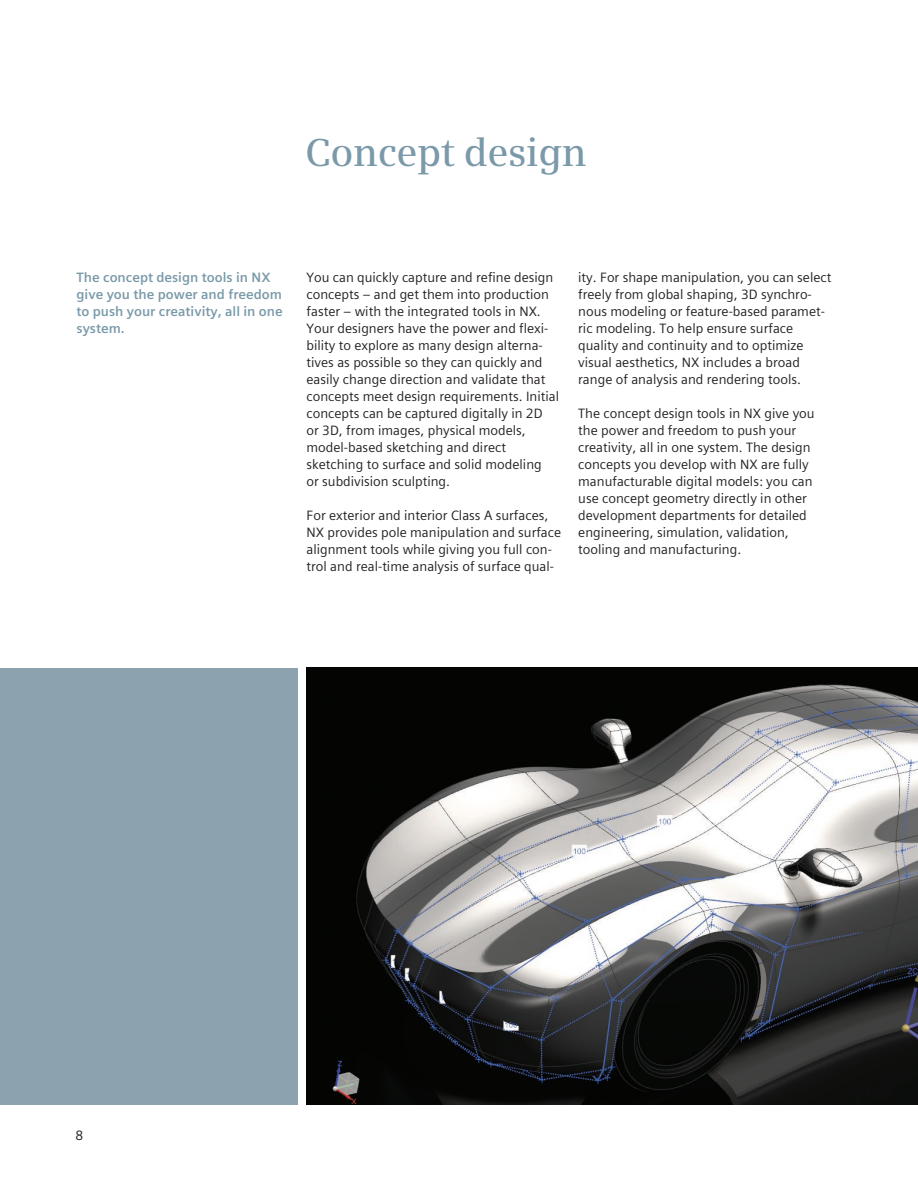
<style>
.page{position:relative;width:918px;height:1188px;background:#fff}
.page>*{position:absolute;margin:0;border:0;box-sizing:border-box;transform-origin:0 0}
.Headline__26_pt{font:600 39px "Siemens Serif";letter-spacing:-.01em;color:#7b99a9}
.Copy___9pt{font:13.5px/17px "Siemens Sans Global";color:#231f20}
.t1{font:700 13.5px/17px "Siemens Sans Global";color:#7a9aa9}
</style>
<div class="page">
<img style="left:307px;top:668px;width:611px;height:437px">
<div style="left:0;top:668px;width:298px;height:437px;background:#8ca3af"></div>
<p class="Headline__26_pt" style="left:305px;top:130px;width:284px">Concept design</p>
<p class="t1" style="left:77px;top:269px;width:208px">The concept design tools in NX give you the power and freedom to push your creativity, all in one system.</p>
<p class="Copy___9pt" style="left:307px;top:269px;width:254px">You can quickly capture and refine design concepts – and get them into production faster – with the integrated tools in NX.<br>Your designers have the power and flexi&shy;bility to explore as many design alterna&shy;tives as possible so they can quickly and easily change direction and validate that concepts meet design requirements. Initial concepts can be captured digitally in 2D<br>or 3D, from images, physical models, model-based sketching and direct sketching to surface and solid modeling<br>or subdivision sculpting.</p>
<p class="Copy___9pt" style="left:307px;top:507px;width:256px">For exterior and interior Class A surfaces, NX provides pole manipulation and surface alignment tools while giving you full con&shy;trol and real-time analysis of surface qual-</p>
<p class="Copy___9pt" style="left:578px;top:269px;width:255px">ity. For shape manipulation, you can select freely from global shaping, 3D synchro&shy;nous modeling or feature-based paramet&shy;ric modeling. To help ensure surface quality and continuity and to optimize visual aesthetics, NX includes a broad range of analysis and rendering tools.</p>
<p class="Copy___9pt" style="left:578px;top:405px;width:238px">The concept design tools in NX give you the power and freedom to push your creativity, all in one system. The design concepts you develop with NX are fully manufacturable digital models: you can use concept geometry directly in other development departments for detailed engineering, simulation, validation, tooling and manufacturing.</p>
<p class="Copy___9pt" style="left:75px;top:1126px;width:9px">8</p>
</div>
